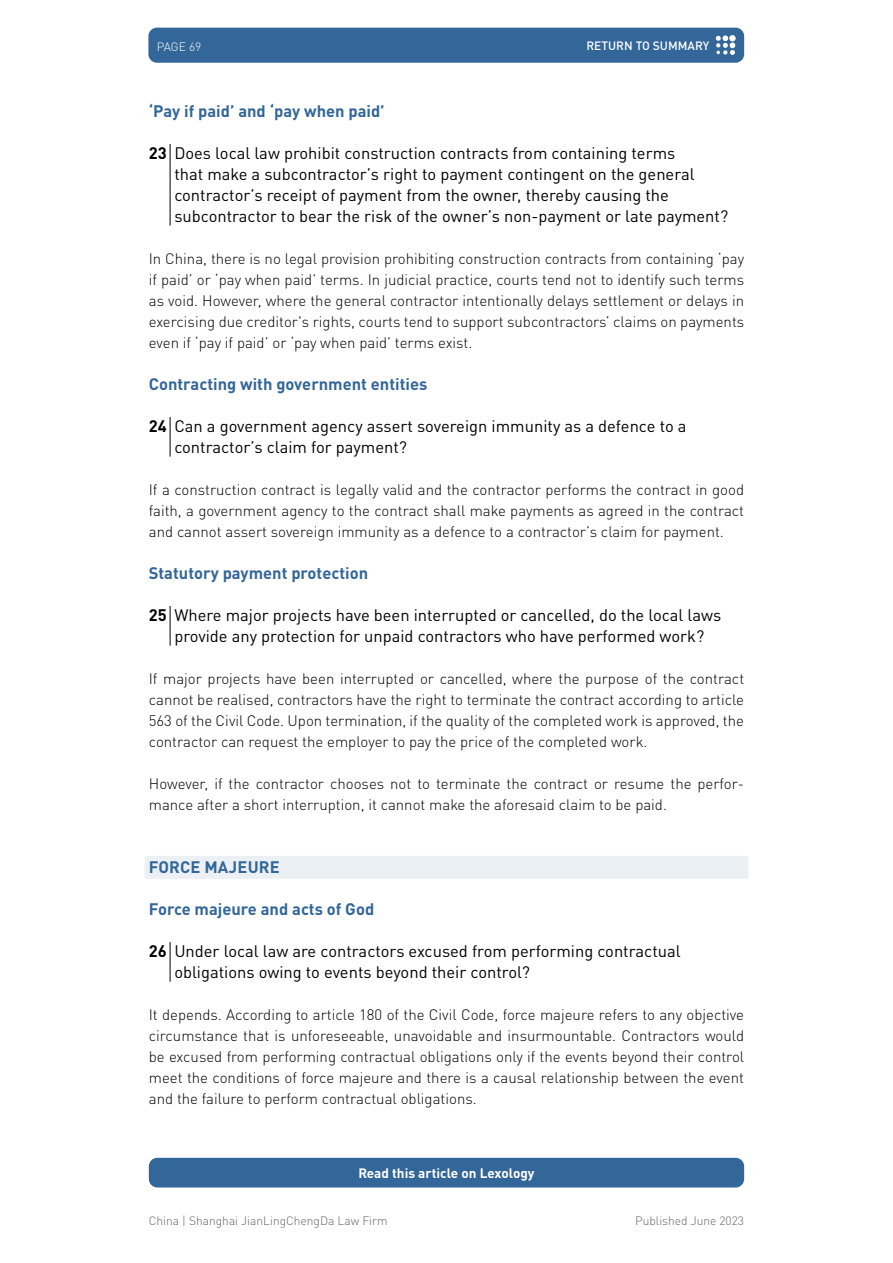
<style>
.page{position:relative;width:893px;height:1263px;background:#fff}
.page>*{position:absolute;margin:0;border:0;box-sizing:border-box;transform-origin:0 0}
.t1{font:16.5px/21px "DIN Pro";color:#000}
.t2{font:700 16.5px "DIN Pro";color:#369}
.t3{font:300 15px/21px "DIN Pro";color:#000;text-align:justify}
.t4{font:700 13.5px "DIN Pro";color:#fff}
.t5{font:300 12px "DIN Pro";color:#646363}
.t6{font:500 12px "DIN Pro";color:#fff}
.t7{font:300 12px "DIN Pro";letter-spacing:-.005em;color:#fff}
.s1{font-weight:700}
</style>
<div class="page">
<div style="left:148px;top:28px;width:596px;height:35px;background:#369;border-radius:9px"></div>
<svg style="left:716px;top:35px;width:19px;height:20px"></svg>
<div style="left:149px;top:1158px;width:595px;height:29px;background:#369;border-radius:9px"></div>
<hr style="left:170px;top:144px;width:1px;height:82px;background:#000">
<hr style="left:170px;top:417px;width:1px;height:40px;background:#000">
<hr style="left:170px;top:606px;width:1px;height:40px;background:#000">
<div style="left:145px;top:856px;width:603px;height:23px;background:#ebf0f5;border-radius:2px"></div>
<hr style="left:170px;top:942px;width:1px;height:40px;background:#000">
<p class="t7" style="left:157px;top:37px;width:46px">PAGE 69</p>
<p class="t6" style="left:586px;top:37px;width:124px">RETURN TO SUMMARY</p>
<p class="t2" style="left:149px;top:98px;width:237px">‘Pay if paid’ and ‘pay when paid’</p>
<p class="t1" style="left:174px;top:141px;width:555px;text-indent:-26px"><span class="s1">23</span> Does local law prohibit construction contracts from containing terms<br>that make a subcontractor’s right to payment contingent on the general contractor’s receipt of payment from the owner, thereby causing the subcontractor to bear the risk of the owner’s non-payment or late payment?</p>
<p class="t3" style="left:149px;top:247px;width:597px">In China, there is no legal provision prohibiting construction contracts from containing ‘pay if paid’ or ‘pay when paid’ terms. In judicial practice, courts tend not to identify such terms as void. However, where the general contractor intentionally delays settlement or delays in exercising due creditor's rights, courts tend to support subcontractors’ claims on payments even if ‘pay if paid’ or ‘pay when paid’ terms exist.</p>
<p class="t2" style="left:149px;top:371px;width:280px">Contracting with government entities</p>
<p class="t1" style="left:174px;top:414px;width:514px;text-indent:-26px"><span class="s1">24</span> Can a government agency assert sovereign immunity as a defence to a contractor’s claim for payment?</p>
<p class="t3" style="left:149px;top:478px;width:597px">If a construction contract is legally valid and the contractor performs the contract in good faith, a government agency to the contract shall make payments as agreed in the contract and cannot assert sovereign immunity as a defence to a contractor’s claim for payment.</p>
<p class="t2" style="left:149px;top:560px;width:221px">Statutory payment protection</p>
<p class="t1" style="left:149px;top:603px;width:574px;text-align:center"><span class="s1">25</span> Where major projects have been interrupted or cancelled, do the local laws provide any protection for unpaid contractors who have performed work?</p>
<p class="t3" style="left:149px;top:667px;width:597px">If major projects have been interrupted or cancelled, where the purpose of the contract cannot be realised, contractors have the right to terminate the contract according to article 563 of the Civil Code. Upon termination, if the quality of the completed work is approved, the contractor can request the employer to pay the price of the completed work.</p>
<p class="t3" style="left:149px;top:772px;width:597px">However, if the contractor chooses not to terminate the contract or resume the perfor&shy;mance after a short interruption, it cannot make the aforesaid claim to be paid.</p>
<p class="t2" style="left:149px;top:854px;width:132px">FORCE MAJEURE</p>
<p class="t2" style="left:149px;top:896px;width:227px">Force majeure and acts of God</p>
<p class="t1" style="left:174px;top:939px;width:508px;text-indent:-26px"><span class="s1">26</span> Under local law are contractors excused from performing contractual obligations owing to events beyond their control?</p>
<p class="t3" style="left:149px;top:1003px;width:597px">It depends. According to article 180 of the Civil Code, force majeure refers to any objective circumstance that is unforeseeable, unavoidable and insurmountable. Contractors would be excused from performing contractual obligations only if the events beyond their control meet the conditions of force majeure and there is a causal relationship between the event and the failure to perform contractual obligations.</p>
<p class="t4" style="left:358px;top:1162px;width:178px">Read this article on Lexology</p>
<p class="t5" style="left:149px;top:1211px;width:240px">China | Shanghai JianLingChengDa Law Firm</p>
<p class="t5" style="left:635px;top:1211px;width:110px">Published June 2023</p>
</div>
